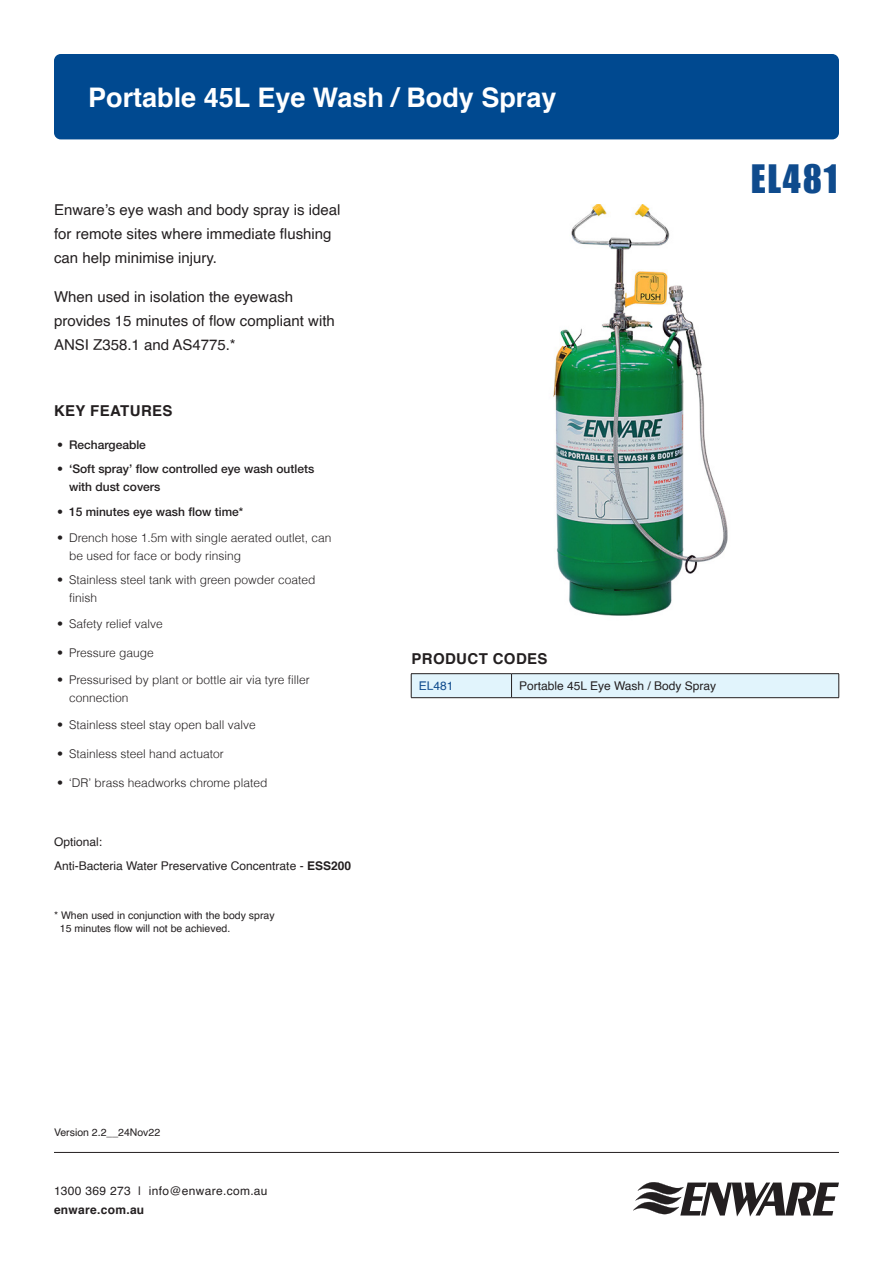
<style>
.page{position:relative;width:893px;height:1263px;background:#fff}
.page>*{position:absolute;margin:0;border:0;box-sizing:border-box;transform-origin:0 0}
.t1{font:36px "Impact";letter-spacing:.05em;color:#0f4b8d}
.t2{font:700 27px "Helvetica";color:#fff}
.t3{font:15px/24px "Helvetica";color:#231f20}
.t4{font:700 15px "Helvetica";letter-spacing:.025em;color:#231f20}
.t5{font:300 12px/18px "Helvetica";color:#231f20}
.t6{font:500 12px/18px "Helvetica Neue LT Std";color:#231f20}
.t7{font:12px/24px "Helvetica";color:#231f20}
.t8{font:12px "Helvetica";letter-spacing:.025em;color:#231f20}
.t9{font:700 12px "Helvetica";letter-spacing:.025em;color:#231f20}
.t10{font:12px "Helvetica";color:#0f4b8d}
.t11{font:10.5px/12.6px "Helvetica";color:#231f20}
.s1{font-weight:700}
</style>
<div class="page">
<hr style="left:411px;top:673px;width:101px;height:1px;background:#231f20">
<hr style="left:512px;top:673px;width:327px;height:1px;background:#231f20">
<div style="left:411px;top:674px;width:428px;height:23px;background:#e1f4fc"></div>
<hr style="left:411px;top:697px;width:101px;height:1px;background:#231f20">
<hr style="left:512px;top:697px;width:327px;height:1px;background:#231f20">
<div style="left:54px;top:54px;width:785px;height:85px;background:#004990;border-radius:7px"></div>
<img style="left:553px;top:204px;width:175px;height:412px">
<hr style="left:54px;top:1152px;width:785px;height:1px;background:#231f20">
<svg style="left:633px;top:1182px;width:206px;height:34px"></svg>
<p class="t2" style="left:88px;top:76px;width:470px">Portable 45L Eye Wash / Body Spray</p>
<p class="t3" style="left:54px;top:198px;width:288px">Enware’s eye wash and body spray is ideal for remote sites where immediate flushing can help minimise injury.</p>
<p class="t3" style="left:54px;top:285px;width:282px">When used in isolation the eyewash provides 15 minutes of flow compliant with<br>ANSI Z358.1 and AS4775.*</p>
<p class="t4" style="left:54px;top:399px;width:120px">KEY FEATURES</p>
<p class="t6" style="left:57px;top:435px;width:90px">• Rechargeable</p>
<p class="t6" style="left:69px;top:460px;width:247px;text-indent:-12px">• ‘Soft spray’ flow controlled eye wash outlets with dust covers</p>
<p class="t6" style="left:57px;top:503px;width:188px">• 15 minutes eye wash flow time*</p>
<p class="t5" style="left:69px;top:528px;width:264px;text-indent:-12px">• Drench hose 1.5m with single aerated outlet, can be used for face or body rinsing</p>
<p class="t5" style="left:69px;top:570px;width:248px;text-indent:-12px">• Stainless steel tank with green powder coated finish</p>
<p class="t5" style="left:57px;top:615px;width:107px">• Safety relief valve</p>
<p class="t5" style="left:57px;top:644px;width:98px">• Pressure gauge</p>
<p class="t5" style="left:69px;top:671px;width:242px;text-indent:-12px">• Pressurised by plant or bottle air via tyre filler connection</p>
<p class="t5" style="left:57px;top:715px;width:200px">• Stainless steel stay open ball valve</p>
<p class="t5" style="left:57px;top:744px;width:168px">• Stainless steel hand actuator</p>
<p class="t5" style="left:57px;top:773px;width:212px">• ‘DR’ brass headworks chrome plated</p>
<p class="t7" style="left:54px;top:830px;width:299px">Optional:<br>Anti-Bacteria Water Preservative Concentrate - <span class="s1">ESS200</span></p>
<p class="t11" style="left:60px;top:909px;width:216px;text-indent:-6px">* When used in conjunction with the body spray<br>15 minutes flow will not be achieved.</p>
<p class="t4" style="left:411px;top:646px;width:138px">PRODUCT CODES</p>
<p class="t10" style="left:419px;top:677px;width:36px">EL481</p>
<p class="t7" style="left:519px;top:674px;width:199px">Portable 45L Eye Wash / Body Spray</p>
<p class="t1" style="left:751px;top:151px;width:88px">EL481</p>
<p class="t11" style="left:54px;top:1126px;width:108px">Version 2.2__24Nov22</p>
<p class="t8" style="left:54px;top:1182px;width:215px">1300 369 273 | info@enware.com.au</p>
<p class="t9" style="left:54px;top:1200px;width:92px">enware.com.au</p>
</div>
